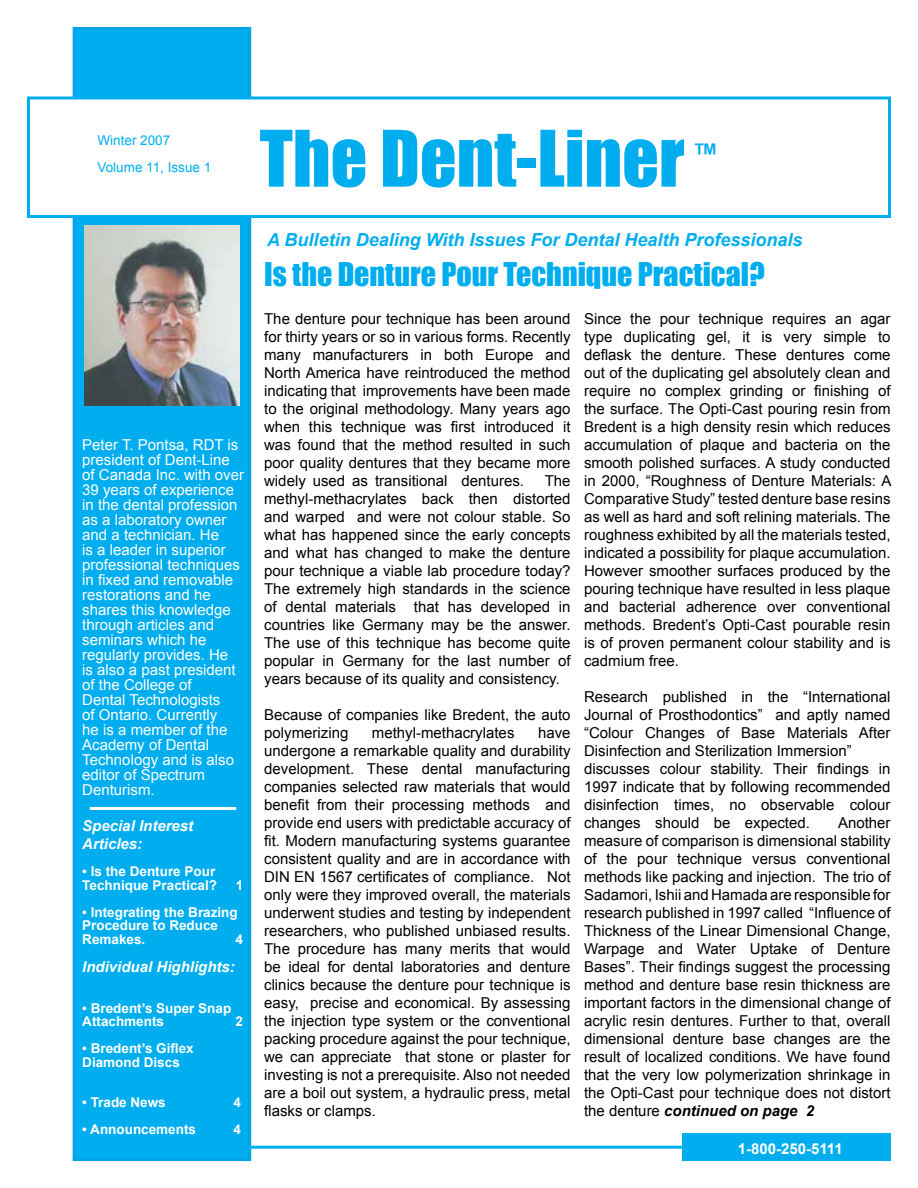
<style>
.page{position:relative;width:918px;height:1188px;background:#fff}
.page>*{position:absolute;margin:0;border:0;box-sizing:border-box;transform-origin:0 0}
.t1{font:72px "Impact";color:#00aeef}
.t2{font:30px "Impact";color:#00aeef}
.t3{font:27px "Impact";color:#00aeef}
.t4{font:italic 700 18px "Arial";color:#00aeef}
.t5{font:15px/18px "Arial";color:#000;text-align:justify}
.t6{font:15px/15px "Arial";color:#fff}
.t7{font:italic 700 15px/18px "Arial";color:#fff}
.t8{font:700 15px "Arial";color:#fff}
.t9{font:700 13.5px/13.5px "Arial";color:#fff}
.t10{font:13.5px/27px "Arial";color:#00aeef}
.s1{font-weight:700;font-style:italic}
</style>
<div class="page">
<div style="left:74px;top:28px;width:176px;height:1132px;background:#00aeef"></div>
<div style="left:73px;top:27px;width:178px;height:1134px;border:3px solid #00a4e7"></div>
<div style="left:27px;top:96px;width:864px;height:122px;background:#fff;border:3px solid #00aeef"></div>
<hr style="left:248px;top:1146px;width:448px;height:3px;background:#00aeef">
<div style="left:682px;top:1133px;width:209px;height:28px;background:#00aeef"></div>
<hr style="left:90px;top:807px;width:146px;height:3px;background:#fff">
<img style="left:84px;top:226px;width:155px;height:179px">
<p class="t10" style="left:98px;top:126px;width:115px">Winter 2007<br>Volume 11, Issue 1</p>
<h1 class="t1" style="left:260px;top:103px;width:427px">The Dent-Liner</h1>
<h3 class="t3" style="left:695px;top:134px;width:23px">™</h3>
<p class="t6" style="left:82px;top:438px;width:163px">Peter T. Pontsa, RDT is president of Dent-Line of Canada Inc. with over<br>39 years of experience in the dental profession as a laboratory owner and a technician. He<br>is a leader in superior professional techniques in fixed and removable restorations and he shares this knowledge through articles and seminars which he regularly provides. He<br>is also a past president of the College of<br>Dental Technologists<br>of Ontario. Currently<br>he is a member of the<br>Academy of Dental<br>Technology and is also editor of Spectrum<br>Denturism.</p>
<p class="t7" style="left:82px;top:818px;width:112px">Special Interest<br>Articles:</p>
<p class="t9" style="left:82px;top:865px;width:136px">• Is the Denture Pour<br>Technique Practical?</p>
<p class="t9" style="left:236px;top:879px;width:9px">1</p>
<p class="t9" style="left:82px;top:906px;width:157px">• Integrating the Brazing<br>Procedure to Reduce<br>Remakes.</p>
<p class="t9" style="left:235px;top:933px;width:9px">4</p>
<p class="t7" style="left:82px;top:959px;width:154px">Individual Highlights:</p>
<p class="t9" style="left:82px;top:1002px;width:151px">• Bredent’s Super Snap<br>Attachments</p>
<p class="t9" style="left:235px;top:1015px;width:9px">2</p>
<p class="t9" style="left:82px;top:1042px;width:113px">• Bredent’s Giflex<br>Diamond Discs</p>
<p class="t9" style="left:82px;top:1096px;width:85px">• Trade News</p>
<p class="t9" style="left:233px;top:1096px;width:9px">4</p>
<p class="t9" style="left:82px;top:1123px;width:115px">• Announcements</p>
<p class="t9" style="left:234px;top:1123px;width:9px">4</p>
<p class="t4" style="left:267px;top:228px;width:537px">A Bulletin Dealing With Issues For Dental Health Professionals</p>
<h2 class="t2" style="left:264px;top:251px;width:502px">Is the Denture Pour Technique Practical?</h2>
<p class="t5" style="left:264px;top:310px;width:308px">The denture pour technique has been around for thirty years or so in various forms. Recently many manufacturers in both Europe and North America have reintroduced the method indicating that improvements have been made to the original methodology. Many years ago when this technique was first introduced it was found that the method resulted in such poor quality dentures that they became more widely used as transitional dentures.</p>
<p class="t5" style="left:264px;top:472px;width:308px;text-indent:281px">The methyl-methacrylates back then distorted and warped and were not colour stable. So what has happened since the early concepts and what has changed to make the denture pour technique a viable lab procedure today?<br>The extremely high standards in the science of dental materials that has developed in countries like Germany may be the answer.<br>The use of this technique has become quite popular in Germany for the last number of years because of its quality and consistency.</p>
<p class="t5" style="left:264px;top:706px;width:308px">Because of companies like Bredent, the auto polymerizing</p>
<p class="t5" style="left:264px;top:724px;width:308px;text-indent:274px">have undergone a remarkable quality and durability development. These dental manufacturing companies selected raw materials that would benefit from their processing methods and provide end users with predictable accuracy of fit. Modern manufacturing systems guarantee consistent quality and are in accordance with DIN EN 1567 certificates of compliance. Not only were they improved overall, the materials underwent studies and testing by independent researchers, who published unbiased results.<br>The procedure has many merits that would be ideal for dental laboratories and denture clinics because the denture pour technique is easy, precise and economical. By assessing the injection type system or the conventional packing procedure against the pour technique, we can appreciate that stone or plaster for investing is not a prerequisite. Also not needed are a boil out system, a hydraulic press, metal flasks or clamps.</p>
<p class="t5" style="left:372px;top:724px;width:144px">methyl-methacrylates</p>
<p class="t5" style="left:584px;top:310px;width:309px">Since the pour technique requires an agar type duplicating gel, it is very simple to deflask the denture. These dentures come out of the duplicating gel absolutely clean and require no complex grinding or finishing of the surface. The Opti-Cast pouring resin from Bredent is a high density resin which reduces accumulation of plaque and bacteria on the smooth polished surfaces. A study conducted in 2000, “Roughness of Denture Materials: A Comparative Study” tested denture base resins as well as hard and soft relining materials. The roughness exhibited by all the materials tested, indicated a possibility for plaque accumulation.<br>However smoother surfaces produced by the pouring technique have resulted in less plaque and bacterial adherence over conventional methods. Bredent’s Opti-Cast pourable resin is of proven permanent colour stability and is cadmium free.</p>
<p class="t5" style="left:584px;top:688px;width:308px;text-align:left">Research published in the “International Journal of Prosthodontics” and aptly named “Colour Changes of Base Materials After Disinfection and Sterilization Immersion” discusses colour stability. Their findings in 1997 indicate that by following recommended disinfection times, no observable colour changes should be expected.</p>
<p class="t5" style="left:584px;top:814px;width:308px;text-indent:254px">Another measure of comparison is dimensional stability of the pour technique versus conventional methods like packing and injection. The trio of Sadamori, Ishii and Hamada are responsible for research published in 1997 called “Influence of Thickness of the Linear Dimensional Change, Warpage and Water Uptake of Denture Bases”. Their findings suggest the processing method and denture base resin thickness are important factors in the dimensional change of acrylic resin dentures. Further to that, overall dimensional denture base changes are the result of localized conditions. We have found that the very low polymerization shrinkage in the Opti-Cast pour technique does not distort the denture <span class="s1">continued on page 2</span></p>
<p class="t8" style="left:738px;top:1139px;width:107px">1-800-250-5111</p>
</div>
